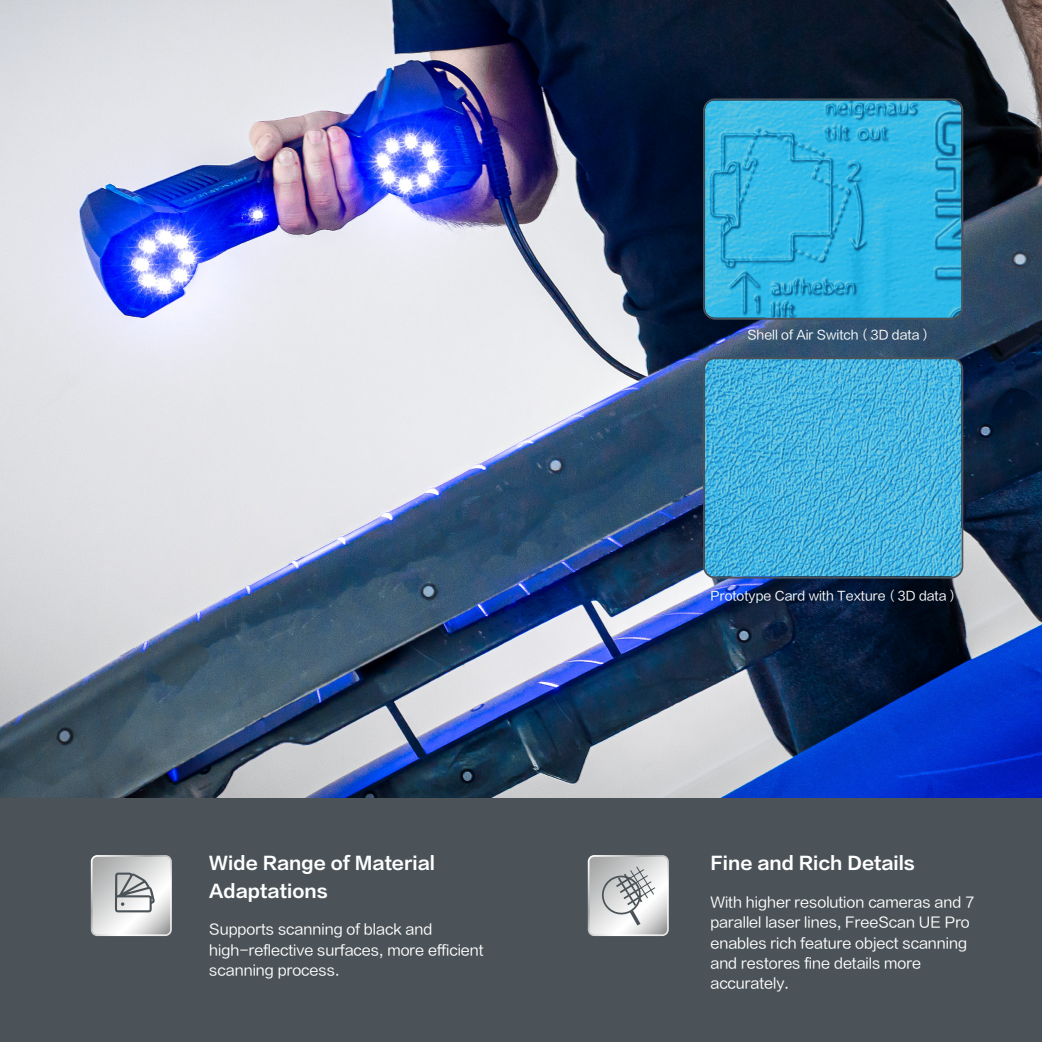
<style>
.page{position:relative;width:1042px;height:1042px;background:#fff}
.page>*{position:absolute;margin:0;border:0;box-sizing:border-box;transform-origin:0 0}
.t1{font:17.5px/27.3px "FZLTCHJW GB1 0";color:#fff}
.t2{font:14px/20.3px "FZLTHJW GB1 0";color:#fff}
.t3{font:12.25px "FZLTHJW GB1 0";color:#fff}
</style>
<div class="page">
<img style="left:0;top:0;width:1041px;height:798px">
<div style="left:0;top:798px;width:1042px;height:244px;background:#4b5358"></div>
<div style="left:91px;top:855px;width:81px;height:81px;border:2px solid #fff;border-radius:6px"></div>
<div style="left:588px;top:855px;width:81px;height:81px;border:2px solid #fff;border-radius:6px"></div>
<svg style="left:92px;top:856px;width:79px;height:79px;background:#cdcecf"></svg>
<svg style="left:589px;top:856px;width:79px;height:79px;background:#cdcecf"></svg>
<img style="left:705px;top:100px;width:256px;height:218px">
<img style="left:705px;top:359px;width:256px;height:217px">
<div style="left:703px;top:98px;width:260px;height:222px;border:2px solid #4b5358;border-radius:11px"></div>
<div style="left:703px;top:357px;width:260px;height:221px;border:2px solid #4b5358;border-radius:11px"></div>
<p class="t1" style="left:209px;top:850px;width:227px">Wide Range of Material<br>Adaptations</p>
<p class="t2" style="left:209px;top:919px;width:276px">Supports scanning of black and high-reflective surfaces, more efficient scanning process.</p>
<p class="t3" style="left:747px;top:328px;width:186px">Shell of Air Switch（3D data）</p>
<p class="t3" style="left:710px;top:588px;width:250px">Prototype Card with Texture（3D data）</p>
<p class="t1" style="left:710px;top:850px;width:206px">Fine and Rich Details</p>
<p class="t2" style="left:710px;top:892px;width:265px">With higher resolution cameras and 7 parallel laser lines, FreeScan UE Pro enables rich feature object scanning and restores fine details more accurately.</p>
</div>
